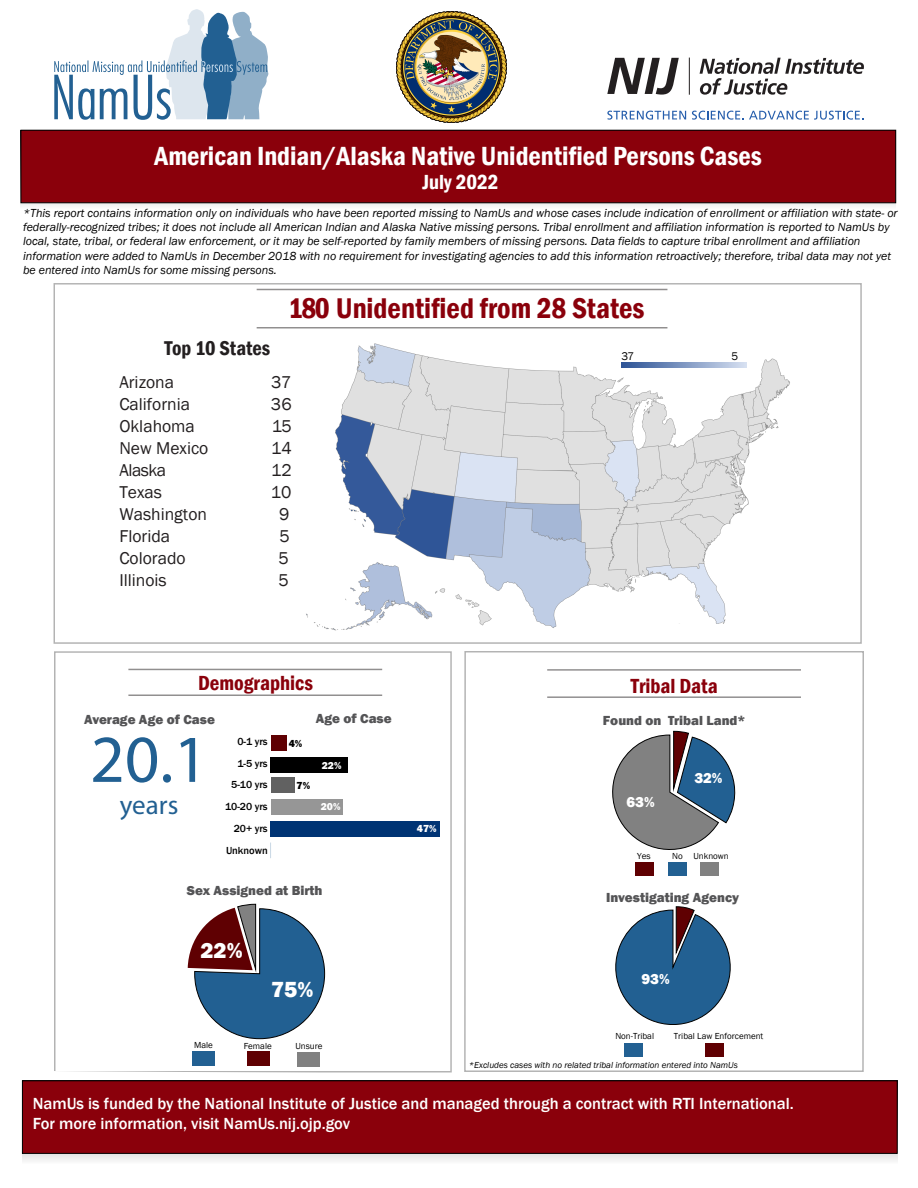
<style>
.page{position:relative;width:918px;height:1188px;background:#fff}
.page>*{position:absolute;margin:0;border:0;box-sizing:border-box;transform-origin:0 0}
.t1{font:67.5px "Myriad Pro";color:#226092}
.t2{font:600 condensed 29.25px "Franklin Gothic";color:#8a000b}
.t3{font:600 condensed 27px "Franklin Gothic";color:#fff}
.t4{font:27px "Myriad Pro";color:#226092}
.t5{font:800 22.5px "Franklin Gothic";color:#fff}
.t6{font:600 condensed 21px "Franklin Gothic";color:#8a000b}
.t7{font:600 condensed 21px "Franklin Gothic";color:#fff}
.t8{font:600 condensed 20.55px "Franklin Gothic";color:#231f20}
.t9{font:17.55px/22px "Franklin Gothic";color:#231f20}
.t10{font:500 16.5px/19.8px "Franklin Gothic";color:#fff}
.t11{font:800 15px "Franklin Gothic";color:#fff}
.t12{font:800 13.5px "Franklin Gothic";color:#545456}
.t13{font:italic 12px/14.4px "Franklin Gothic";color:#000}
.t14{font:11.55px "Franklin Gothic";color:#000}
.t15{font:500 10.5px "Franklin Gothic";color:#000}
.t16{font:800 10.5px "Franklin Gothic";color:#fff}
.t17{font:800 10.5px "Franklin Gothic";color:#000}
.t18{font:italic 9px "Franklin Gothic";color:#000}
.t19{font:9px "Franklin Gothic";color:#000}
</style>
<div class="page">
<img style="left:306px;top:343px;width:484px;height:288px">
<div style="left:22px;top:1081px;width:875px;height:83px;background:#efeeee"></div>
<div style="left:22px;top:1080px;width:876px;height:74px;background:#8a000b;border:1px solid #000"></div>
<div style="left:21px;top:130px;width:875px;height:79px;background:linear-gradient(to right,#f3f3f3,#f3f3f3)"></div>
<div style="left:21px;top:130px;width:875px;height:73px;background:#8a000b;border:1px solid #000"></div>
<svg style="left:54px;top:651px;width:398px;height:422px"></svg>
<hr style="left:257px;top:289px;width:410px;height:1px;background:#231f20">
<hr style="left:257px;top:327px;width:410px;height:1px;background:#231f20">
<hr style="left:128px;top:669px;width:254px;height:1px;background:#231f20">
<hr style="left:128px;top:694px;width:254px;height:2px;background:#231f20">
<hr style="left:689px;top:58px;width:1px;height:37px;background:#231f20">
<svg style="left:607px;top:58px;width:72px;height:37px"></svg>
<svg style="left:700px;top:58px;width:164px;height:37px"></svg>
<svg style="left:607px;top:111px;width:79px;height:9px"></svg>
<svg style="left:692px;top:111px;width:171px;height:9px"></svg>
<svg style="left:54px;top:9px;width:214px;height:111px"></svg>
<hr style="left:547px;top:669px;width:254px;height:2px;background:#231f20">
<hr style="left:547px;top:696px;width:254px;height:2px;background:#231f20">
<svg style="left:728px;top:602px;width:62px;height:22px"></svg>
<div style="left:297px;top:1052px;width:22px;height:15px;background:#818181"></div>
<div style="left:247px;top:1051px;width:22px;height:15px;background:#5f0002"></div>
<svg style="left:188px;top:904px;width:69px;height:66px"></svg>
<div style="left:193px;top:1051px;width:22px;height:15px;background:#226092"></div>
<svg style="left:195px;top:909px;width:130px;height:130px;fill:#226092"></svg>
<div style="left:271px;top:736px;width:16px;height:15px;background:#5f0002"></div>
<div style="left:271px;top:757px;width:77px;height:16px;background:#000"></div>
<div style="left:271px;top:777px;width:23px;height:16px;background:#616161"></div>
<div style="left:271px;top:799px;width:72px;height:16px;background:#969696"></div>
<div style="left:271px;top:821px;width:169px;height:15px;background:#003474"></div>
<div style="left:635px;top:863px;width:18px;height:13px;background:#5f0002"></div>
<div style="left:668px;top:863px;width:19px;height:13px;background:#226092"></div>
<div style="left:700px;top:863px;width:19px;height:13px;background:#818181"></div>
<svg style="left:612px;top:731px;width:124px;height:119px"></svg>
<div style="left:624px;top:1044px;width:19px;height:13px;background:#226092"></div>
<div style="left:705px;top:1043px;width:18px;height:13px;background:#5f0002"></div>
<svg style="left:615px;top:906px;width:116px;height:119px"></svg>
<img style="left:396px;top:12px;width:111px;height:111px">
<svg style="left:622px;top:362px;width:124px;height:6px"></svg>
<div style="left:668px;top:624px;width:124px;height:8px;background:#fff"></div>
<h3 class="t3" style="left:155px;top:138px;width:609px">American Indian/Alaska Native Unidentified Persons Cases</h3>
<h3 class="t7" style="left:422px;top:168px;width:78px">July 2022</h3>
<p class="t13" style="left:23px;top:206px;width:876px">*This report contains information only on individuals who have been reported missing to NamUs and whose cases include indication of enrollment or affiliation with state- or federally-recognized tribes; it does not include all American Indian and Alaska Native missing persons. Tribal enrollment and affiliation information is reported to NamUs by local, state, tribal, or federal law enforcement, or it may be self-reported by family members of missing persons. Data fields to capture tribal enrollment and affiliation information were added to NamUs in December 2018 with no requirement for investigating agencies to add this information retroactively; therefore, tribal data may not yet be entered into NamUs for some missing persons.</p>
<h2 class="t2" style="left:288px;top:289px;width:358px">180 Unidentified from 28 States</h2>
<h3 class="t8" style="left:165px;top:334px;width:107px">Top 10 States</h3>
<h3 class="t9" style="left:119px;top:371px;width:91px">Arizona<br>California<br>Oklahoma<br>New Mexico<br>Alaska<br>Texas<br>Washington<br>Florida<br>Colorado<br>Illinois</h3>
<h3 class="t9" style="left:271px;top:372px;width:22px;text-align:center">37<br>36<br>15<br>14<br>12<br>10<br>9<br>5<br>5<br>5</h3>
<p class="t14" style="left:621px;top:349px;width:14px">37</p>
<p class="t14" style="left:731px;top:349px;width:8px">5</p>
<h3 class="t6" style="left:198px;top:669px;width:116px">Demographics</h3>
<h3 class="t6" style="left:631px;top:672px;width:88px">Tribal Data</h3>
<p class="t12" style="left:84px;top:710px;width:132px">Average Age of Case</p>
<p class="t12" style="left:316px;top:710px;width:77px">Age of Case</p>
<p class="t12" style="left:603px;top:712px;width:144px">Found on Tribal Land*</p>
<h1 class="t1" style="left:90px;top:718px;width:119px">20.1</h1>
<h3 class="t4" style="left:120px;top:789px;width:60px">years</h3>
<p class="t15" style="left:237px;top:735px;width:32px">0-1 yrs</p>
<p class="t17" style="left:289px;top:736px;width:15px">4%</p>
<p class="t17" style="left:297px;top:779px;width:15px">7%</p>
<p class="t15" style="left:237px;top:757px;width:32px">1-5 yrs</p>
<p class="t15" style="left:231px;top:778px;width:38px">5-10 yrs</p>
<p class="t15" style="left:225px;top:800px;width:44px">10-20 yrs</p>
<p class="t15" style="left:234px;top:822px;width:35px">20+ yrs</p>
<p class="t15" style="left:226px;top:844px;width:43px">Unknown</p>
<p class="t16" style="left:322px;top:758px;width:21px">22%</p>
<p class="t16" style="left:321px;top:799px;width:21px">20%</p>
<p class="t12" style="left:187px;top:881px;width:137px">Sex Assigned at Birth</p>
<h3 class="t5" style="left:200px;top:936px;width:44px">22%</h3>
<h3 class="t5" style="left:271px;top:975px;width:44px">75%</h3>
<p class="t19" style="left:194px;top:1039px;width:20px">Male</p>
<p class="t19" style="left:244px;top:1041px;width:29px">Female</p>
<p class="t19" style="left:296px;top:1040px;width:29px">Unsure</p>
<p class="t16" style="left:417px;top:822px;width:21px">47%</p>
<p class="t11" style="left:626px;top:793px;width:30px">63%</p>
<p class="t11" style="left:694px;top:768px;width:30px">32%</p>
<p class="t19" style="left:637px;top:851px;width:15px">Yes</p>
<p class="t19" style="left:672px;top:851px;width:58px">No Unknown</p>
<p class="t12" style="left:606px;top:889px;width:134px">Investigating Agency</p>
<p class="t11" style="left:641px;top:969px;width:30px">93%</p>
<p class="t19" style="left:615px;top:1031px;width:40px">Non-Tribal</p>
<p class="t19" style="left:674px;top:1030px;width:91px">Tribal Law Enforcement</p>
<p class="t18" style="left:469px;top:1059px;width:271px">*Excludes cases with no related tribal information entered into NamUs</p>
<h3 class="t10" style="left:33px;top:1094px;width:763px">NamUs is funded by the National Institute of Justice and managed through a contract with RTI International.<br>For more information, visit NamUs.nij.ojp.gov</h3>
</div>
